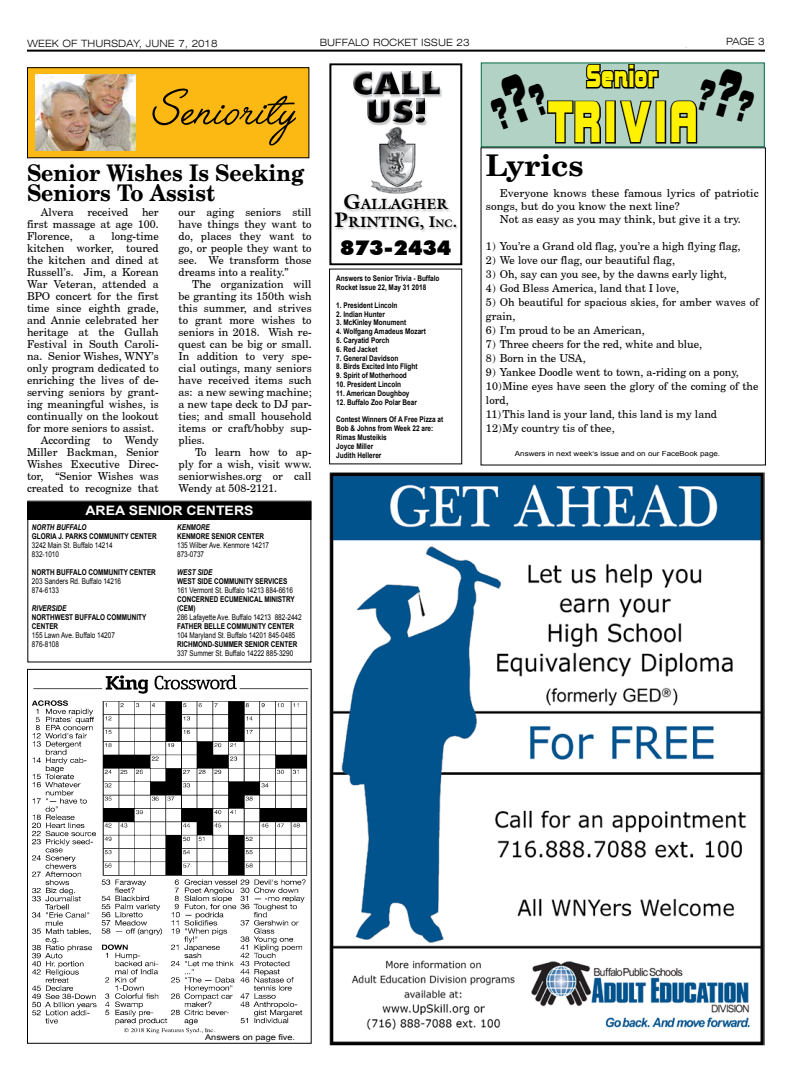
<style>
.page{position:relative;width:792px;height:1080px;background:#fff}
.page>*{position:absolute;margin:0;border:0;box-sizing:border-box;transform-origin:0 0}
.t1{font:63px "Angelface";color:#000}
.t2{font:53.3px "Bolt Bold ICG";color:#fff200;scale:.63 1}
.t3{font:700 30px "New Brunswick";color:#000}
.t4{font:29px "Bolt Bold ICG";color:#fff200;scale:.63 1}
.t5{font:700 23px/20px "New Brunswick";color:#000;scale:.93 1}
.t6{font:900 20.6px "Futura BT";color:#000}
.t7{font:700 14.4px/17.8px "Galliard IT Cby BT";color:#000;text-align:center}
.t8{font:700 13px "Arial";color:#fff;scale:1.08 1}
.t9{font:11px/12px "New Brunswick Plain";color:#000;text-align:justify}
.t10{font:300 expanded 10px "Swiss 721 BT";color:#000}
.t11{font:8px/9px "Arial";color:#000;scale:.8 1}
.t12{font:700 8px/9px "Arial";color:#000;scale:.8 1}
.t13{font:italic 700 8px "Arial";color:#000;scale:.8 1}
.t14{font:8px "Arial";color:#000;scale:1.14 1}
.t15{font:700 7.8px/8.8px "Arial";color:#000;scale:.83 1}
.t16{font:7px "Arial";color:#000;scale:1.14 1}
.s1{font-size:20.6px}
.s2{font-size:15px}
.s3{font-size:10.5px}
</style>
<div class="page">
<hr style="left:27px;top:50px;width:738px;height:2px;background:#000">
<div style="left:329px;top:63px;width:133px;height:202px;border:2px solid #000"></div>
<img style="left:371px;top:126px;width:52px;height:68px">
<img style="left:358px;top:71px;width:84px;height:55px">
<img style="left:353px;top:71px;width:47px;height:24px">
<img style="left:422px;top:71px;width:18px;height:23px">
<img style="left:402px;top:71px;width:17px;height:23px">
<img style="left:416px;top:99px;width:8px;height:15px">
<img style="left:392px;top:99px;width:20px;height:23px">
<img style="left:367px;top:100px;width:22px;height:22px">
<svg style="left:415px;top:115px;width:10px;height:8px"></svg>
<img style="left:335px;top:195px;width:123px;height:37px">
<div style="left:27px;top:669px;width:285px;height:375px;border:1px solid #000"></div>
<img style="left:31px;top:675px;width:278px;height:359px">
<div style="left:28px;top:68px;width:281px;height:90px;background:#fdb913"></div>
<div style="left:27px;top:67px;width:282px;height:91px;border:1px solid #000"></div>
<img style="left:36px;top:74px;width:99px;height:77px">
<img style="left:329px;top:472px;width:436px;height:574px">
<div style="left:329px;top:269px;width:133px;height:195px;border:1px solid #000"></div>
<div style="left:481px;top:62px;width:284px;height:85px;background:#b3d2c6;border:1px solid #006940"></div>
<div style="left:656px;top:101px;width:10px;height:43px;border:2px solid #000"></div>
<div style="left:27px;top:501px;width:284px;height:161px;border:1px solid #000"></div>
<div style="left:28px;top:502px;width:283px;height:17px;background:#000"></div>
<div style="left:27px;top:502px;width:284px;height:18px;border:1px solid #000"></div>
<svg style="left:490px;top:63px;width:170px;height:81px"></svg>
<svg style="left:670px;top:100px;width:28px;height:44px"></svg>
<p class="t10" style="left:27px;top:37px;width:192px">WEEK OF THURSDAY, JUNE 7, 2018</p>
<p class="t10" style="left:726px;top:35px;width:40px">PAGE 3</p>
<p class="t10" style="left:27px;top:36px;width:44px">PAGE 3</p>
<p class="t10" style="left:320px;top:37px;width:151px">BUFFALO ROCKET ISSUE 23</p>
<h1 class="t1" style="left:152px;top:74px;width:144px">Seniority</h1>
<h3 class="t5" style="left:27px;top:162px;width:299px">Senior Wishes Is Seeking<br>Seniors To Assist</h3>
<p class="t9" style="left:179px;top:206px;width:135px">our aging seniors still have things they want to do, places they want to go, or people they want to see. We transform those dreams into a reality.”</p>
<p class="t9" style="left:179px;top:278px;width:135px;text-indent:14px">The organization will be granting its 150th wish this summer, and strives to grant more wishes to seniors in 2018. Wish re&shy;quest can be big or small.<br>In addition to very spe&shy;cial outings, many seniors have received items such as: a new sewing machine; a new tape deck to DJ par&shy;ties; and small household items or craft/hobby sup&shy;plies.</p>
<p class="t9" style="left:179px;top:446px;width:135px;text-indent:17px">To learn how to ap&shy;ply for a wish, visit www. seniorwishes.org or call Wendy at 508-2121.</p>
<p class="t9" style="left:27px;top:206px;width:133px;text-indent:14px">Alvera received her first massage at age 100.<br>Florence,</p>
<p class="t9" style="left:89px;top:230px;width:8px">a</p>
<p class="t9" style="left:111px;top:230px;width:49px">long-time</p>
<p class="t9" style="left:27px;top:242px;width:133px">kitchen worker, toured</p>
<p class="t9" style="left:27px;top:254px;width:133px">the kitchen and dined at</p>
<p class="t9" style="left:27px;top:266px;width:133px">Russell’s. Jim, a Korean</p>
<p class="t9" style="left:27px;top:278px;width:133px">War Veteran, attended a</p>
<p class="t9" style="left:27px;top:290px;width:133px">BPO concert for the first</p>
<p class="t9" style="left:27px;top:302px;width:133px">time since eighth grade,</p>
<p class="t9" style="left:27px;top:314px;width:133px">and Annie celebrated her</p>
<p class="t9" style="left:27px;top:326px;width:133px">heritage at the Gullah</p>
<p class="t9" style="left:27px;top:338px;width:133px">Festival in South Caroli-</p>
<p class="t9" style="left:27px;top:350px;width:133px">na. Senior Wishes, WNY’s</p>
<p class="t9" style="left:27px;top:362px;width:133px">only program dedicated to</p>
<p class="t9" style="left:27px;top:374px;width:133px">enriching the lives of de-</p>
<p class="t9" style="left:27px;top:386px;width:133px">serving seniors by grant-</p>
<p class="t9" style="left:27px;top:398px;width:133px">ing meaningful wishes, is</p>
<p class="t9" style="left:27px;top:410px;width:133px">continually on the lookout</p>
<p class="t9" style="left:27px;top:422px;width:129px">for more seniors to assist.</p>
<p class="t9" style="left:41px;top:434px;width:120px">According to Wendy</p>
<p class="t9" style="left:27px;top:446px;width:133px">Miller Backman, Senior</p>
<p class="t9" style="left:27px;top:458px;width:133px">Wishes Executive Direc-</p>
<p class="t9" style="left:27px;top:470px;width:133px">tor, “Senior Wishes was</p>
<p class="t9" style="left:27px;top:482px;width:133px">created to recognize that</p>
<p class="t8" style="left:86px;top:502px;width:157px">AREA SENIOR CENTERS</p>
<p class="t13" style="left:32px;top:522px;width:70px">NORTH BUFFALO</p>
<p class="t12" style="left:32px;top:532px;width:157px">GLORIA J. PARKS COMMUNITY CENTER</p>
<p class="t11" style="left:32px;top:541px;width:102px">3242 Main St. Buffalo 14214<br>832-1010</p>
<p class="t12" style="left:32px;top:568px;width:156px">NORTH BUFFALO COMMUNITY CENTER</p>
<p class="t11" style="left:32px;top:577px;width:113px">203 Sanders Rd. Buffalo 14216<br>874-6133</p>
<p class="t13" style="left:32px;top:603px;width:45px">RIVERSIDE</p>
<p class="t12" style="left:32px;top:613px;width:145px">NORTHWEST BUFFALO COMMUNITY<br>CENTER</p>
<p class="t11" style="left:32px;top:631px;width:105px">155 Lawn Ave. Buffalo 14207<br>876-8108</p>
<p class="t13" style="left:177px;top:522px;width:42px">KENMORE</p>
<p class="t12" style="left:177px;top:532px;width:110px">KENMORE SENIOR CENTER</p>
<p class="t11" style="left:177px;top:541px;width:117px">135 Wilber Ave. Kenmore 14217<br>873-0737</p>
<p class="t13" style="left:177px;top:567px;width:46px">WEST SIDE</p>
<p class="t12" style="left:177px;top:577px;width:139px">WEST SIDE COMMUNITY SERVICES</p>
<p class="t11" style="left:177px;top:586px;width:146px">161 Vermont St. Buffalo 14213 884-6616</p>
<p class="t12" style="left:177px;top:595px;width:149px">CONCERNED ECUMENICAL MINISTRY (CEM)</p>
<p class="t11" style="left:177px;top:613px;width:157px">286 Lafayette Ave. Buffalo 14213 882-2442</p>
<p class="t12" style="left:177px;top:622px;width:148px">FATHER BELLE COMMUNITY CENTER</p>
<p class="t11" style="left:177px;top:631px;width:149px">104 Maryland St. Buffalo 14201 845-0485</p>
<p class="t12" style="left:177px;top:640px;width:152px">RICHMOND-SUMMER SENIOR CENTER</p>
<p class="t11" style="left:177px;top:649px;width:147px">337 Summer St. Buffalo 14222 885-3290</p>
<h3 class="t7" style="left:335px;top:195px;width:124px"><span class="s1">G</span>ALLAGHER<br><span class="s1">P</span>RINTING<span class="s2">, I</span><span class="s3">NC</span><span class="s2">.</span></h3>
<h3 class="t6" style="left:340px;top:235px;width:113px">873-2434</h3>
<p class="t15" style="left:336px;top:275px;width:126px">Answers to Senior Trivia - Buffalo<br>Rocket Issue 22, May 31 2018</p>
<p class="t15" style="left:336px;top:301px;width:75px">1. President Lincoln</p>
<p class="t15" style="left:336px;top:310px;width:60px">2. Indian Hunter</p>
<p class="t15" style="left:336px;top:319px;width:86px">3. McKinley Monument</p>
<p class="t15" style="left:336px;top:327px;width:110px">4. Wolfgang Amadeus Mozart</p>
<p class="t15" style="left:336px;top:336px;width:65px">5. Caryatid Porch</p>
<p class="t15" style="left:336px;top:345px;width:51px">6. Red Jacket</p>
<p class="t15" style="left:336px;top:354px;width:76px">7. General Davidson</p>
<p class="t15" style="left:336px;top:363px;width:100px">8. Birds Excited Into Flight</p>
<p class="t15" style="left:336px;top:371px;width:87px">9. Spirit of Motherhood</p>
<p class="t15" style="left:336px;top:380px;width:80px">10. President Lincoln</p>
<p class="t15" style="left:336px;top:389px;width:90px">11. American Doughboy</p>
<p class="t15" style="left:336px;top:398px;width:99px">12. Buffalo Zoo Polar Bear</p>
<p class="t15" style="left:336px;top:415px;width:131px">Contest Winners Of A Free Pizza at<br>Bob &amp; Johns from Week 22 are:<br>Rimas Musteikis<br>Joyce Miller<br>Judith Hellerer</p>
<h3 class="t4" style="left:586px;top:58px;width:116px">Senior</h3>
<h2 class="t2" style="left:546px;top:89px;width:242px">TRIVIA</h2>
<h3 class="t3" style="left:486px;top:145px;width:99px">Lyrics</h3>
<p class="t9" style="left:500px;top:187px;width:260px">Everyone knows these famous lyrics of patriotic</p>
<p class="t9" style="left:486px;top:200px;width:195px">songs, but do you know the next line?</p>
<p class="t9" style="left:500px;top:213px;width:243px">Not as easy as you may think, but give it a try.</p>
<p class="t9" style="left:486px;top:240px;width:256px">1) You’re a Grand old flag, you’re a high flying flag,</p>
<p class="t9" style="left:486px;top:254px;width:191px">2) We love our flag, our beautiful flag,</p>
<p class="t9" style="left:486px;top:268px;width:242px">3) Oh, say can you see, by the dawns early light,</p>
<p class="t9" style="left:486px;top:282px;width:195px">4) God Bless America, land that I love,</p>
<p class="t9" style="left:486px;top:295px;width:274px;line-height:14px">5) Oh beautiful for spacious skies, for amber waves of grain,</p>
<p class="t9" style="left:486px;top:324px;width:160px">6) I’m proud to be an American,</p>
<p class="t9" style="left:486px;top:338px;width:218px">7) Three cheers for the red, white and blue,</p>
<p class="t9" style="left:486px;top:352px;width:101px">8) Born in the USA,</p>
<p class="t9" style="left:486px;top:365px;width:274px;line-height:14px;text-align:left">9) Yankee Doodle went to town, a-riding on a pony, 10)Mine eyes have seen the glory of the coming of the lord,<br>11)This land is your land, this land is my land<br>12)My country tis of thee,</p>
<p class="t16" style="left:515px;top:449px;width:182px">Answers in next week‘s issue and on our FaceBook page.</p>
<p class="t14" style="left:205px;top:1032px;width:81px">Answers on page five.</p>
</div>
